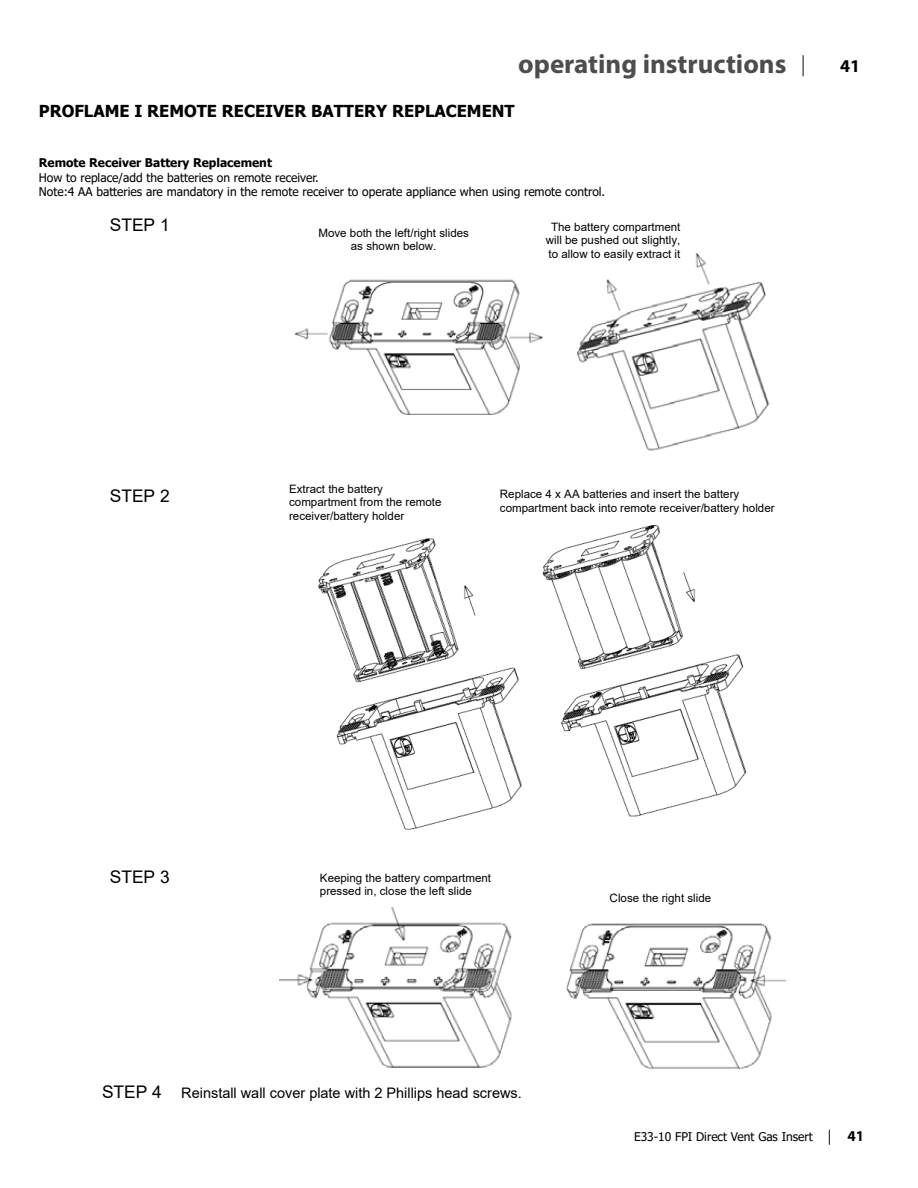
<style>
.page{position:relative;width:918px;height:1188px;background:#fff}
.page>*{position:absolute;margin:0;border:0;box-sizing:border-box;transform-origin:0 0}
.t1{font:700 27px "Myriad Pro";color:#4d4d4f}
.t2{font:21px "Myriad Pro";color:#4d4d4f}
.t3{font:700 18px "Myriad Pro";color:#000}
.t4{font:17.4px "Arial";color:#000}
.t5{font:700 16.5px "Tahoma";color:#000}
.t6{font:14.55px "Arial";color:#000}
.t7{font:12px/14.4px "Tahoma";color:#000}
.t8{font:700 12px "Tahoma";color:#000}
.t9{font:11.55px/13.4px "Arial";color:#000}
.s1{font-size:17.4px}
.s2{font-family:"Myriad Pro";font-size:15px}
.s3{font-family:"Myriad Pro";font-weight:700;font-size:15px}
</style>
<div class="page">
<img style="left:294px;top:252px;width:476px;height:199px">
<img style="left:318px;top:525px;width:429px;height:305px">
<img style="left:280px;top:907px;width:507px;height:163px">
<div style="left:301px;top:221px;width:185px;height:51px;background:#fff"></div>
<div style="left:525px;top:216px;width:166px;height:59px;background:#fff"></div>
<div style="left:279px;top:477px;width:184px;height:60px;background:#fff"></div>
<div style="left:599px;top:886px;width:173px;height:24px;background:#fff"></div>
<h1 class="t1" style="left:518px;top:46px;width:270px">operating instructions</h1>
<h3 class="t3" style="left:840px;top:54px;width:21px">41</h3>
<h2 class="t2" style="left:801px;top:51px;width:7px">|</h2>
<h3 class="t5" style="left:39px;top:99px;width:477px">PROFLAME I REMOTE RECEIVER BATTERY REPLACEMENT</h3>
<p class="t8" style="left:39px;top:155px;width:235px">Remote Receiver Battery Replacement</p>
<p class="t7" style="left:39px;top:171px;width:568px">How to replace/add the batteries on remote receiver.<br>Note:4 AA batteries are mandatory in the remote receiver to operate appliance when using remote control.</p>
<p class="t6" style="left:102px;top:180px;width:423px">How to replace/add the batteries on remote receiver (Proflame 1).</p>
<h3 class="t4" style="left:110px;top:213px;width:61px">STEP 1</h3>
<p class="t9" style="left:318px;top:226px;width:152px;text-align:center">Move both the left/right slides as shown below.</p>
<p class="t9" style="left:546px;top:220px;width:136px;text-align:center">The battery compartment will be pushed out slightly, to allow to easily extract it</p>
<h3 class="t4" style="left:110px;top:484px;width:61px">STEP 2</h3>
<p class="t9" style="left:289px;top:482px;width:154px">Extract the battery compartment from the remote receiver/battery holder</p>
<p class="t9" style="left:500px;top:488px;width:276px">Replace 4 x AA batteries and insert the battery compartment back into remote receiver/battery holder</p>
<h3 class="t4" style="left:110px;top:865px;width:61px">STEP 3</h3>
<p class="t9" style="left:320px;top:871px;width:173px">Keeping the battery compartment pressed in, close the left slide</p>
<p class="t9" style="left:610px;top:891px;width:103px">Close the right slide</p>
<p class="t6" style="left:102px;top:1083px;width:421px"><span class="s1">STEP 4</span> Reinstall wall cover plate with 2 Phillips head screws.</p>
<p class="t7" style="left:634px;top:1130px;width:231px">E33-10 FPI Direct Vent Gas Insert <span class="s2">|</span> <span class="s3">41</span></p>
</div>
